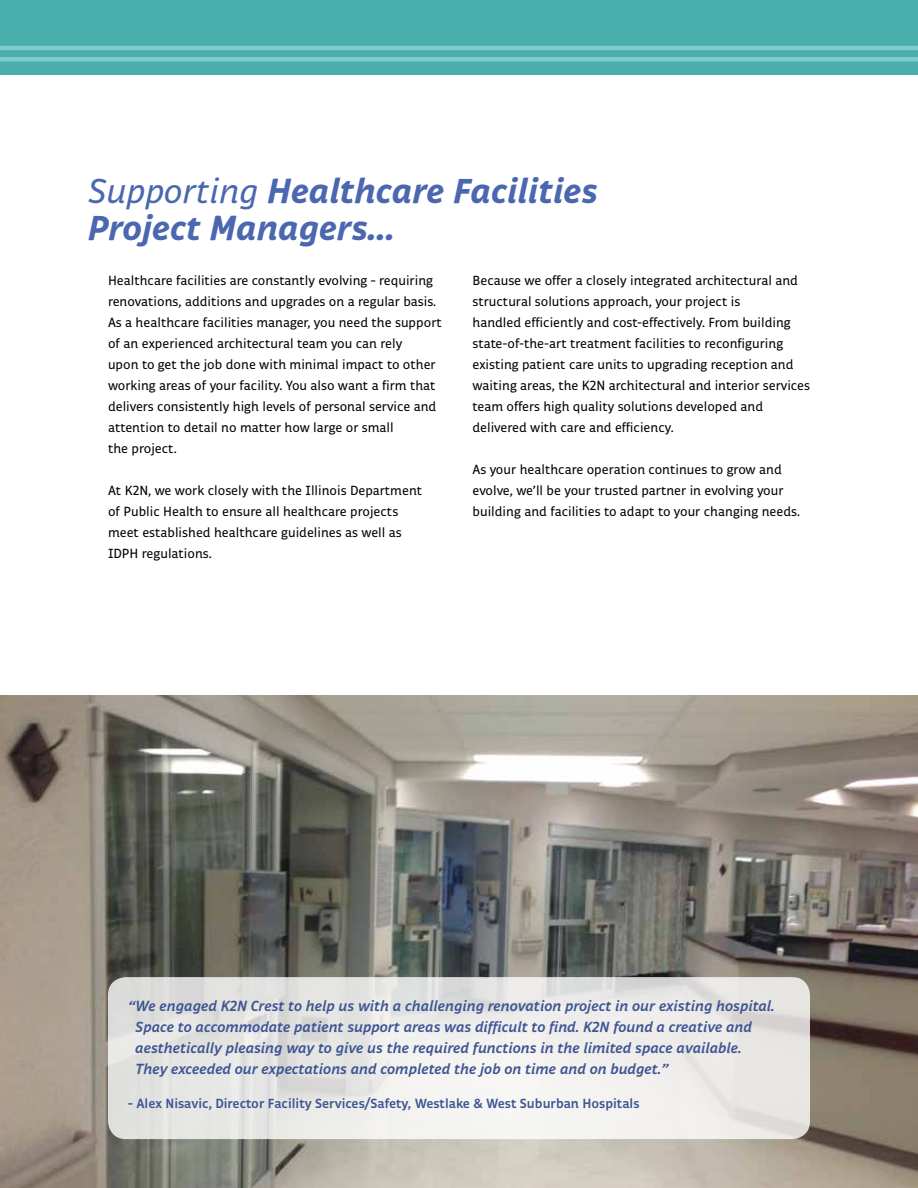
<style>
.page{position:relative;width:918px;height:1188px;background:#fff}
.page>*{position:absolute;margin:0;border:0;box-sizing:border-box;transform-origin:0 0}
.t1{font:italic 800 35.25px/37.5px "Respublika FY";color:#4b67b0}
.t2{font:italic 700 15px/21px "Respublika FY";color:#3e5594}
.t3{font:13.5px/21px "Respublika FY";color:#000}
.t4{font:700 13.5px "Respublika FY";color:#3e5594}
.s1{font-weight:400}
</style>
<div class="page">
<div style="left:0;top:0;width:918px;height:74px;background:#4aafac"></div>
<hr style="left:0;top:46px;width:918px;height:4px;background:#7cccca">
<div style="left:0;top:57px;width:918px;height:5px;background:#7cccca"></div>
<img style="left:0;top:695px;width:918px;height:493px">
<svg style="left:108px;top:977px;width:702px;height:162px;fill:#e9e9e7"></svg>
<h1 class="t1" style="left:88px;top:174px;width:511px"><span class="s1">Supporting</span> Healthcare Facilities<br>Project Managers…</h1>
<p class="t3" style="left:108px;top:270px;width:335px">Healthcare facilities are constantly evolving – requiring renovations, additions and upgrades on a regular basis.<br>As a healthcare facilities manager, you need the support of an experienced architectural team you can rely<br>upon to get the job done with minimal impact to other working areas of your facility. You also want a firm that delivers consistently high levels of personal service and attention to detail no matter how large or small<br>the project.</p>
<p class="t3" style="left:108px;top:481px;width:316px">At K2N, we work closely with the Illinois Department of Public Health to ensure all healthcare projects meet established healthcare guidelines as well as IDPH regulations.</p>
<p class="t3" style="left:472px;top:271px;width:339px">Because we offer a closely integrated architectural and structural solutions approach, your project is<br>handled efficiently and cost-effectively. From building state-of-the-art treatment facilities to reconfiguring existing patient care units to upgrading reception and waiting areas, the K2N architectural and interior services team offers high quality solutions developed and delivered with care and efficiency.</p>
<p class="t3" style="left:472px;top:460px;width:329px">As your healthcare operation continues to grow and evolve, we’ll be your trusted partner in evolving your building and facilities to adapt to your changing needs.</p>
<p class="t2" style="left:135px;top:996px;width:641px;text-indent:-7px">“We engaged K2N Crest to help us with a challenging renovation project in our existing hospital.<br>Space to accommodate patient support areas was difficult to find. K2N found a creative and aesthetically pleasing way to give us the required functions in the limited space available.<br>They exceeded our expectations and completed the job on time and on budget.”</p>
<p class="t4" style="left:128px;top:1096px;width:513px">– Alex Nisavic, Director Facility Services/Safety, Westlake &amp; West Suburban Hospitals</p>
</div>
